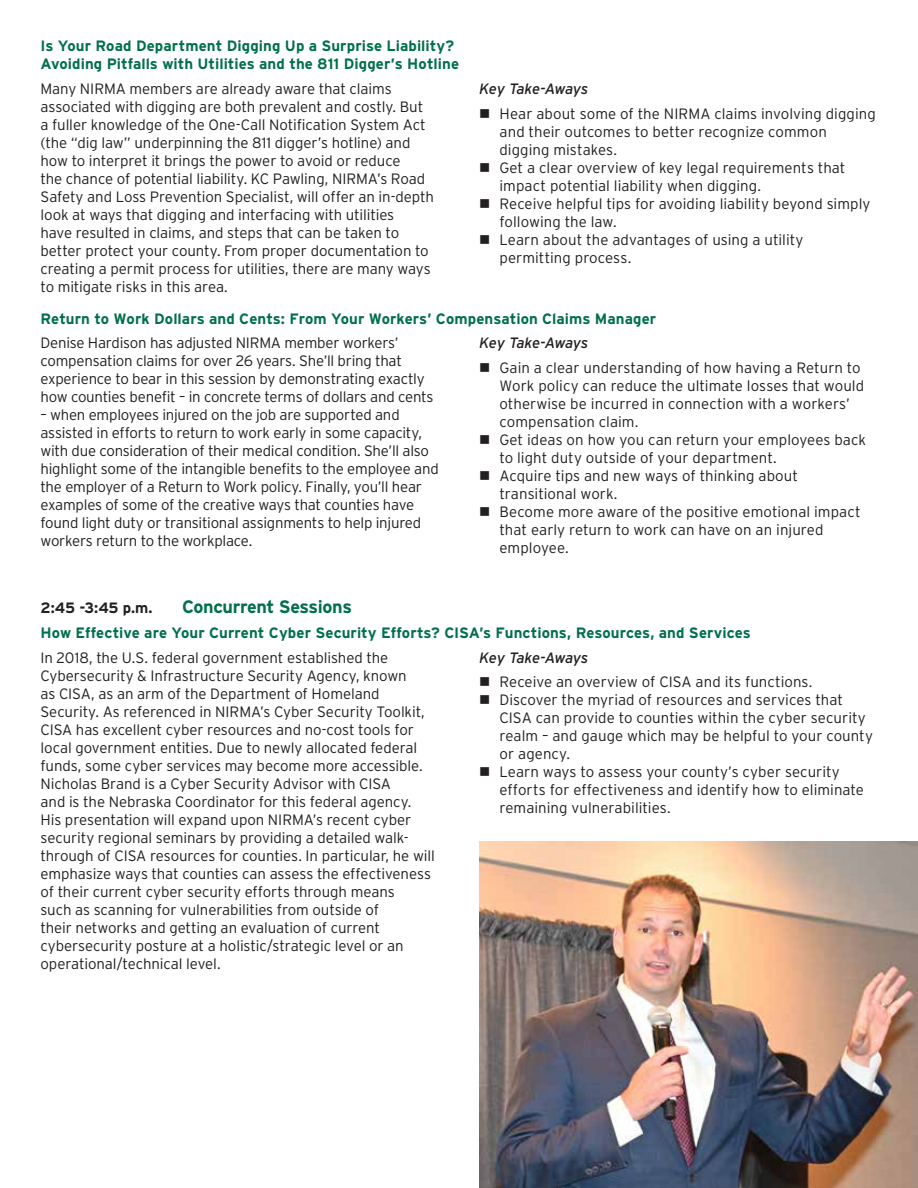
<style>
.page{position:relative;width:918px;height:1188px;background:#fff}
.page>*{position:absolute;margin:0;border:0;box-sizing:border-box;transform-origin:0 0}
.t1{font:700 18px "Interstate";letter-spacing:-.02em;color:#00704a}
.t2{font:300 15px/18px "Interstate";letter-spacing:-.005em;color:#231f20}
.t3{font:700 15px/18px "Interstate";letter-spacing:.005em;color:#00704a}
.t4{font:italic 15px "Interstate";letter-spacing:-.03em;color:#231f20}
.t5{font:700 15px "Interstate";color:#231f20}
</style>
<div class="page">
<img style="left:479px;top:841px;width:439px;height:347px">
<p class="t3" style="left:40px;top:37px;width:420px">Is Your Road Department Digging Up a Surprise Liability?<br>Avoiding Pitfalls with Utilities and the 811 Digger’s Hotline</p>
<p class="t2" style="left:40px;top:80px;width:395px">Many NIRMA members are already aware that claims associated with digging are both prevalent and costly. But a fuller knowledge of the One-Call Notification System Act (the “dig law” underpinning the 811 digger’s hotline) and how to interpret it brings the power to avoid or reduce<br>the chance of potential liability. KC Pawling, NIRMA’s Road Safety and Loss Prevention Specialist, will offer an in-depth look at ways that digging and interfacing with utilities<br>have resulted in claims, and steps that can be taken to better protect your county. From proper documentation to creating a permit process for utilities, there are many ways to mitigate risks in this area.</p>
<p class="t4" style="left:479px;top:81px;width:111px">Key Take-Aways</p>
<p class="t2" style="left:500px;top:105px;width:378px;text-indent:-20px">■ Hear about some of the NIRMA claims involving digging and their outcomes to better recognize common digging mistakes.</p>
<p class="t2" style="left:500px;top:159px;width:348px;text-indent:-20px">■ Get a clear overview of key legal requirements that impact potential liability when digging.</p>
<p class="t2" style="left:500px;top:195px;width:372px;text-indent:-20px">■ Receive helpful tips for avoiding liability beyond simply following the law.</p>
<p class="t2" style="left:500px;top:231px;width:306px;text-indent:-20px">■ Learn about the advantages of using a utility permitting process.</p>
<p class="t3" style="left:40px;top:309px;width:617px">Return to Work Dollars and Cents: From Your Workers’ Compensation Claims Manager</p>
<p class="t2" style="left:40px;top:334px;width:395px">Denise Hardison has adjusted NIRMA member workers’ compensation claims for over 26 years. She’ll bring that experience to bear in this session by demonstrating exactly how counties benefit – in concrete terms of dollars and cents</p>
<p class="t2" style="left:40px;top:406px;width:400px">– when employees injured on the job are supported and assisted in efforts to return to work early in some capacity, with due consideration of their medical condition. She’ll also highlight some of the intangible benefits to the employee and the employer of a Return to Work policy. Finally, you’ll hear examples of some of the creative ways that counties have found light duty or transitional assignments to help injured workers return to the workplace.</p>
<p class="t4" style="left:479px;top:335px;width:111px">Key Take-Aways</p>
<p class="t2" style="left:500px;top:359px;width:366px;text-indent:-20px">■ Gain a clear understanding of how having a Return to Work policy can reduce the ultimate losses that would otherwise be incurred in connection with a workers’ compensation claim.</p>
<p class="t2" style="left:500px;top:431px;width:368px;text-indent:-20px">■ Get ideas on how you can return your employees back to light duty outside of your department.</p>
<p class="t2" style="left:500px;top:467px;width:300px;text-indent:-20px">■ Acquire tips and new ways of thinking about transitional work.</p>
<p class="t2" style="left:500px;top:503px;width:363px;text-indent:-20px">■ Become more aware of the positive emotional impact that early return to work can have on an injured employee.</p>
<p class="t5" style="left:40px;top:599px;width:114px">2:45 -3:45 p.m.</p>
<p class="t1" style="left:182px;top:597px;width:171px">Concurrent Sessions</p>
<p class="t3" style="left:40px;top:623px;width:712px">How Effective are Your Current Cyber Security Efforts? CISA’s Functions, Resources, and Services</p>
<p class="t2" style="left:40px;top:648px;width:396px">In 2018, the U.S. federal government established the Cybersecurity &amp; Infrastructure Security Agency, known<br>as CISA, as an arm of the Department of Homeland Security. As referenced in NIRMA’s Cyber Security Toolkit, CISA has excellent cyber resources and no-cost tools for local government entities. Due to newly allocated federal funds, some cyber services may become more accessible.<br>Nicholas Brand is a Cyber Security Advisor with CISA<br>and is the Nebraska Coordinator for this federal agency.<br>His presentation will expand upon NIRMA’s recent cyber security regional seminars by providing a detailed walk&shy;through of CISA resources for counties. In particular, he will emphasize ways that counties can assess the effectiveness of their current cyber security efforts through means<br>such as scanning for vulnerabilities from outside of<br>their networks and getting an evaluation of current cybersecurity posture at a holistic/strategic level or an operational/technical level.</p>
<p class="t4" style="left:479px;top:649px;width:111px">Key Take-Aways</p>
<p class="t2" style="left:479px;top:673px;width:335px">■ Receive an overview of CISA and its functions.</p>
<p class="t2" style="left:500px;top:691px;width:375px;text-indent:-20px">■ Discover the myriad of resources and services that CISA can provide to counties within the cyber security realm – and gauge which may be helpful to your county or agency.</p>
<p class="t2" style="left:500px;top:763px;width:366px;text-indent:-20px">■ Learn ways to assess your county’s cyber security efforts for effectiveness and identify how to eliminate remaining vulnerabilities.</p>
</div>
